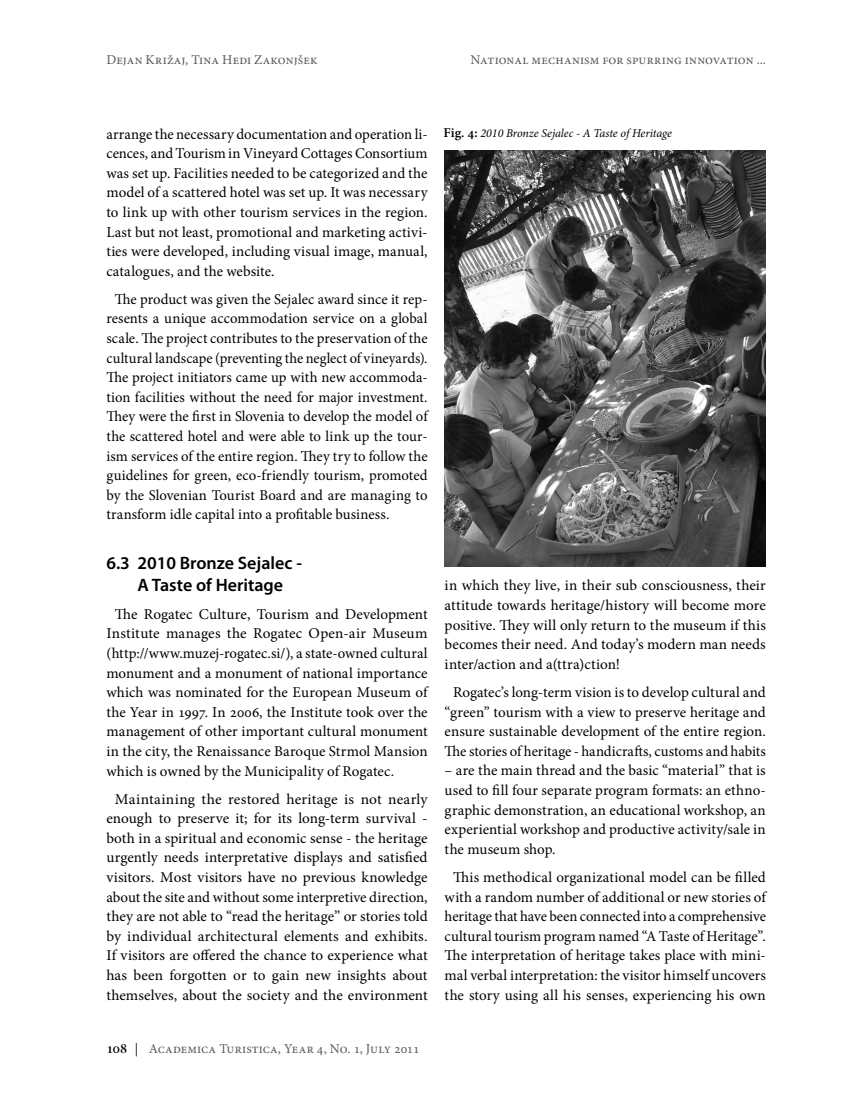
<style>
.page{position:relative;width:851px;height:1106px;background:#fff}
.page>*{position:absolute;margin:0;border:0;box-sizing:border-box;transform-origin:0 0}
.t1{font:600 18px/21.8px "Myriad Pro";color:#000}
.t2{font:15px/19.6px "Minion Pro";letter-spacing:.005em;color:#000;text-align:justify}
.t3{font:13.5px "Minion Pro";letter-spacing:.005em;color:#5a5a5a}
.t4{font:italic 12px "Minion Pro";letter-spacing:-.005em;color:#000}
.s1{font-weight:600;font-style:normal;font-size:13.5px}
.s2{font-family:"Minion Pro Semibold Disp";color:#000}
</style>
<div class="page">
<img style="left:444px;top:150px;width:321px;height:417px">
<p class="t3" style="left:106px;top:54px;width:213px">Dejan Križaj, Tina Hedi Zakonjšek</p>
<p class="t3" style="left:470px;top:54px;width:297px">National mechanism for spurring innovation ...</p>
<p class="t2" style="left:106px;top:125px;width:323px">arrange the necessary documentation and operation li&shy;cences, and Tourism in Vineyard Cottages Consortium was set up. Facilities needed to be categorized and the model of a scattered hotel was set up. It was necessary to link up with other tourism services in the region.<br>Last but not least, promotional and marketing activi&shy;ties were developed, including visual image, manual, catalogues, and the website.</p>
<p class="t2" style="left:106px;top:290px;width:324px;text-indent:9px">The product was given the Sejalec award since it rep&shy;resents a unique accommodation service on a global scale. The project contributes to the preservation of the cultural landscape (preventing the neglect of vineyards).<br>The project initiators came up with new accommoda&shy;tion facilities without the need for major investment.<br>They were the first in Slovenia to develop the model of the scattered hotel and were able to link up the tour&shy;ism services of the entire region. They try to follow the guidelines for green, eco-friendly tourism, promoted by the Slovenian Tourist Board and are managing to transform idle capital into a profitable business.</p>
<p class="t1" style="left:137px;top:553px;width:166px;text-indent:-31px">6.3 2010 Bronze Sejalec -<br>A Taste of Heritage</p>
<p class="t2" style="left:106px;top:605px;width:324px;text-indent:9px">The Rogatec Culture, Tourism and Development Institute manages the Rogatec Open-air Museum (http://www.muzej-rogatec.si/), a state-owned cultural monument and a monument of national importance which was nominated for the European Museum of the Year in 1997. In 2006, the Institute took over the management of other important cultural monument in the city, the Renaissance Baroque Strmol Mansion which is owned by the Municipality of Rogatec.</p>
<p class="t2" style="left:106px;top:790px;width:323px;text-align:center">Maintaining the restored heritage is not nearly enough to preserve it; for its long-term survival - both in a spiritual and economic sense - the heritage urgently needs interpretative displays and satisfied visitors. Most visitors have no previous knowledge about the site and without some interpretive direction, they are not able to “read the heritage” or stories told by individual architectural elements and exhibits.<br>If visitors are offered the chance to experience what has been forgotten or to gain new insights about themselves, about the society and the environment</p>
<p class="t4" style="left:443px;top:129px;width:230px"><span class="s1">Fig. 4:</span> 2010 Bronze Sejalec - A Taste of Heritage</p>
<p class="t2" style="left:444px;top:577px;width:323px">in which they live, in their sub consciousness, their attitude towards heritage/history will become more positive. They will only return to the museum if this becomes their need. And today’s modern man needs inter/action and a(ttra)ction!</p>
<p class="t2" style="left:444px;top:683px;width:323px;text-align:center">Rogatec’s long-term vision is to develop cultural and “green” tourism with a view to preserve heritage and ensure sustainable development of the entire region.<br>The stories of heritage - handicrafts, customs and habits</p>
<p class="t2" style="left:444px;top:762px;width:323px">– are the main thread and the basic “material” that is used to fill four separate program formats: an ethno&shy;graphic demonstration, an educational workshop, an experiential workshop and productive activity/sale in the museum shop.</p>
<p class="t2" style="left:444px;top:868px;width:324px;text-align:center">This methodical organizational model can be filled with a random number of additional or new stories of heritage that have been connected into a comprehensive cultural tourism program named “A Taste of Heritage”.<br>The interpretation of heritage takes place with mini&shy;mal verbal interpretation: the visitor himself uncovers the story using all his senses, experiencing his own</p>
<p class="t3" style="left:135px;top:1043px;width:286px"><span class="s2">|</span> Academica Turistica, Year 4, No. 1, July 2011</p>
</div>
